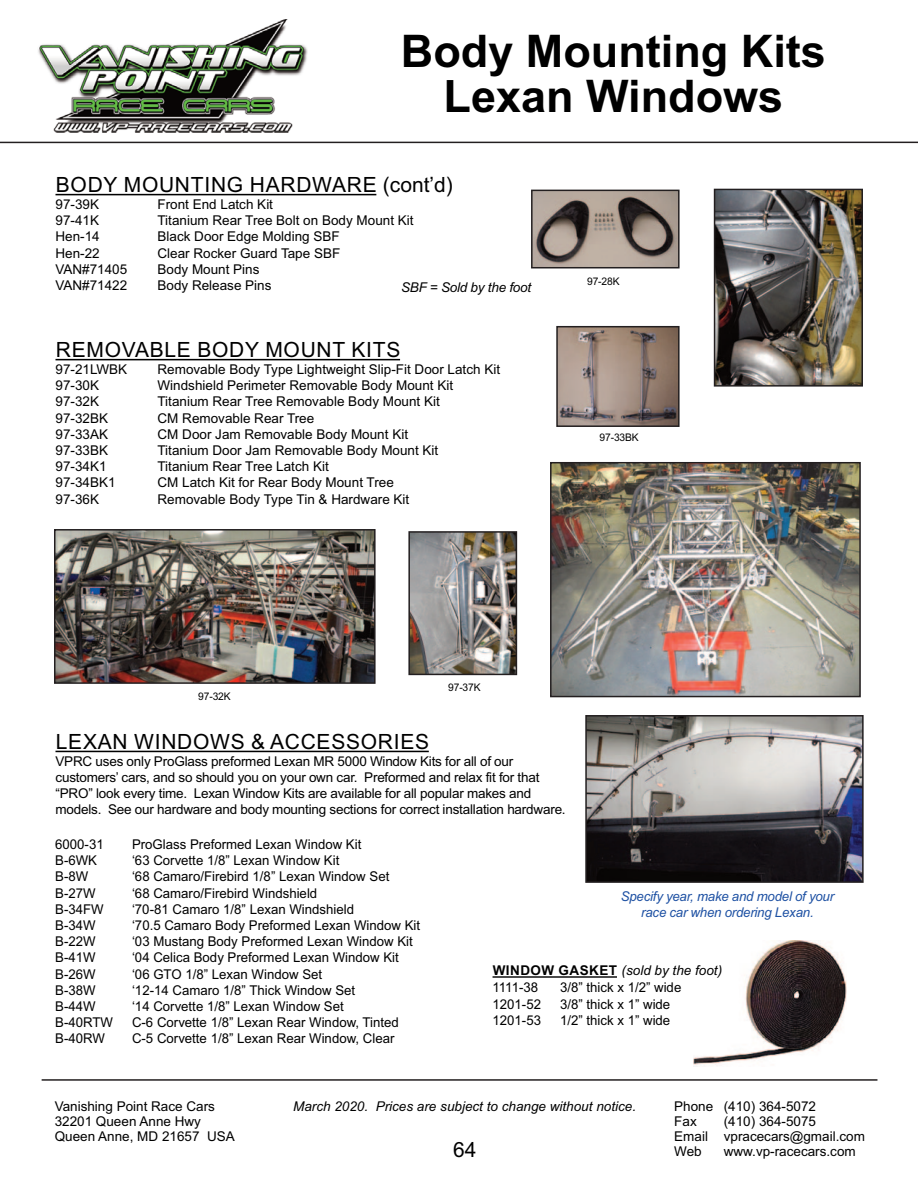
<style>
.page{position:relative;width:918px;height:1188px;background:#fff}
.page>*{position:absolute;margin:0;border:0;box-sizing:border-box;transform-origin:0 0}
.t1{font:700 45px/45px "Arial";color:#000;text-align:center}
.t2{font:21px "Arial";letter-spacing:.035em;color:#000}
.t3{font:13.5px/15px "Arial";color:#000}
.t4{font:italic 13.5px/17px "Arial";color:#000}
.t5{font:italic 13.5px/16.2px "Arial";letter-spacing:-.015em;color:#1e51a3;text-align:center}
.t6{font:10.5px "Arial";letter-spacing:-.015em;color:#000}
.s1{font-weight:700;font-style:normal}
.s2{font-style:normal}
</style>
<div class="page">
<hr style="left:0;top:142px;width:918px;height:1px;background:#231f20">
<img style="left:38px;top:19px;width:269px;height:113px">
<hr style="left:42px;top:1079px;width:835px;height:2px;background:#231f20">
<hr style="left:56px;top:194px;width:320px;height:1px;background:#000">
<img style="left:534px;top:193px;width:143px;height:72px">
<div style="left:531px;top:190px;width:149px;height:78px;border:2px solid #231f20"></div>
<hr style="left:56px;top:359px;width:344px;height:1px;background:#000">
<img style="left:553px;top:465px;width:305px;height:229px">
<div style="left:550px;top:462px;width:311px;height:235px;border:2px solid #231f20"></div>
<img style="left:411px;top:534px;width:103px;height:138px">
<div style="left:408px;top:531px;width:109px;height:144px;border:2px solid #231f20"></div>
<img style="left:559px;top:329px;width:118px;height:95px">
<div style="left:556px;top:326px;width:124px;height:101px;border:2px solid #231f20"></div>
<img style="left:57px;top:532px;width:316px;height:149px">
<div style="left:54px;top:529px;width:322px;height:155px;border:2px solid #231f20"></div>
<img style="left:717px;top:192px;width:143px;height:192px">
<div style="left:714px;top:189px;width:149px;height:198px;border:2px solid #231f20"></div>
<hr style="left:56px;top:751px;width:373px;height:1px;background:#000">
<img style="left:694px;top:941px;width:152px;height:126px">
<hr style="left:493px;top:976px;width:124px;height:2px;background:#000">
<img style="left:588px;top:718px;width:273px;height:162px">
<div style="left:585px;top:715px;width:279px;height:168px;border:2px solid #231f20"></div>
<h1 class="t1" style="left:401px;top:33px;width:426px">Body Mounting Kits<br>Lexan Windows</h1>
<h2 class="t2" style="left:56px;top:177px;width:399px">BODY MOUNTING HARDWARE (cont’d)</h2>
<p class="t3" style="left:55px;top:198px;width:45px">97-39K</p>
<p class="t3" style="left:158px;top:198px;width:117px">Front End Latch Kit</p>
<p class="t3" style="left:55px;top:214px;width:45px">97-41K</p>
<p class="t3" style="left:158px;top:214px;width:258px">Titanium Rear Tree Bolt on Body Mount Kit</p>
<p class="t3" style="left:55px;top:230px;width:46px">Hen-14</p>
<p class="t3" style="left:158px;top:230px;width:184px">Black Door Edge Molding SBF</p>
<p class="t3" style="left:55px;top:247px;width:46px">Hen-22</p>
<p class="t3" style="left:158px;top:247px;width:184px">Clear Rocker Guard Tape SBF</p>
<p class="t3" style="left:55px;top:263px;width:73px">VAN#71405</p>
<p class="t3" style="left:158px;top:263px;width:104px">Body Mount Pins</p>
<p class="t3" style="left:55px;top:279px;width:73px">VAN#71422</p>
<p class="t3" style="left:158px;top:279px;width:116px">Body Release Pins</p>
<p class="t4" style="left:401px;top:280px;width:132px">SBF = Sold by the foot</p>
<h2 class="t2" style="left:56px;top:342px;width:346px">REMOVABLE BODY MOUNT KITS</h2>
<p class="t3" style="left:55px;top:363px;width:73px">97-21LWBK</p>
<p class="t3" style="left:158px;top:363px;width:344px">Removable Body Type Lightweight Slip-Fit Door Latch Kit</p>
<p class="t3" style="left:55px;top:379px;width:45px">97-30K</p>
<p class="t3" style="left:158px;top:379px;width:297px">Windshield Perimeter Removable Body Mount Kit</p>
<p class="t3" style="left:55px;top:395px;width:45px">97-32K</p>
<p class="t3" style="left:158px;top:395px;width:284px">Titanium Rear Tree Removable Body Mount Kit</p>
<p class="t3" style="left:55px;top:412px;width:54px">97-32BK</p>
<p class="t3" style="left:158px;top:412px;width:158px">CM Removable Rear Tree</p>
<p class="t3" style="left:55px;top:428px;width:54px">97-33AK</p>
<p class="t3" style="left:158px;top:428px;width:252px">CM Door Jam Removable Body Mount Kit</p>
<p class="t3" style="left:55px;top:444px;width:54px">97-33BK</p>
<p class="t3" style="left:158px;top:444px;width:282px">Titanium Door Jam Removable Body Mount Kit</p>
<p class="t3" style="left:55px;top:460px;width:53px">97-34K1</p>
<p class="t3" style="left:158px;top:460px;width:173px">Titanium Rear Tree Latch Kit</p>
<p class="t3" style="left:55px;top:476px;width:62px">97-34BK1</p>
<p class="t3" style="left:158px;top:476px;width:238px">CM Latch Kit for Rear Body Mount Tree</p>
<p class="t3" style="left:55px;top:493px;width:45px">97-36K</p>
<p class="t3" style="left:158px;top:493px;width:253px">Removable Body Type Tin &amp; Hardware Kit</p>
<p class="t6" style="left:587px;top:277px;width:34px">97-28K</p>
<p class="t6" style="left:600px;top:433px;width:41px">97-33BK</p>
<p class="t6" style="left:198px;top:692px;width:34px">97-32K</p>
<p class="t6" style="left:448px;top:684px;width:34px">97-37K</p>
<h2 class="t2" style="left:56px;top:734px;width:375px">LEXAN WINDOWS &amp; ACCESSORIES</h2>
<p class="t3" style="left:55px;top:754px;width:512px;line-height:16.2px">VPRC uses only ProGlass preformed Lexan MR 5000 Window Kits for all of our customers’ cars, and so should you on your own car. Preformed and relax fit for that “PRO” look every time. Lexan Window Kits are available for all popular makes and models. See our hardware and body mounting sections for correct installation hardware.</p>
<p class="t3" style="left:55px;top:838px;width:50px">6000-31</p>
<p class="t3" style="left:132px;top:838px;width:231px">ProGlass Preformed Lexan Window Kit</p>
<p class="t3" style="left:55px;top:854px;width:43px">B-6WK</p>
<p class="t3" style="left:132px;top:854px;width:209px">‘63 Corvette 1/8” Lexan Window Kit</p>
<p class="t3" style="left:55px;top:870px;width:35px">B-8W</p>
<p class="t3" style="left:132px;top:870px;width:259px">‘68 Camaro/Firebird 1/8” Lexan Window Set</p>
<p class="t3" style="left:55px;top:887px;width:42px">B-27W</p>
<p class="t3" style="left:132px;top:887px;width:187px">‘68 Camaro/Firebird Windshield</p>
<p class="t3" style="left:55px;top:903px;width:50px">B-34FW</p>
<p class="t3" style="left:132px;top:903px;width:224px">‘70-81 Camaro 1/8” Lexan Windshield</p>
<p class="t3" style="left:55px;top:919px;width:42px">B-34W</p>
<p class="t3" style="left:132px;top:919px;width:290px">‘70.5 Camaro Body Preformed Lexan Window Kit</p>
<p class="t3" style="left:55px;top:935px;width:42px">B-22W</p>
<p class="t3" style="left:132px;top:935px;width:282px">‘03 Mustang Body Preformed Lexan Window Kit</p>
<p class="t3" style="left:55px;top:951px;width:42px">B-41W</p>
<p class="t3" style="left:132px;top:951px;width:268px">‘04 Celica Body Preformed Lexan Window Kit</p>
<p class="t3" style="left:55px;top:968px;width:42px">B-26W</p>
<p class="t3" style="left:132px;top:968px;width:192px">‘06 GTO 1/8” Lexan Window Set</p>
<p class="t3" style="left:55px;top:984px;width:42px">B-38W</p>
<p class="t3" style="left:132px;top:984px;width:225px">‘12-14 Camaro 1/8” Thick Window Set</p>
<p class="t3" style="left:55px;top:1000px;width:42px">B-44W</p>
<p class="t3" style="left:132px;top:1000px;width:213px">‘14 Corvette 1/8” Lexan Window Set</p>
<p class="t3" style="left:55px;top:1016px;width:59px">B-40RTW</p>
<p class="t3" style="left:132px;top:1016px;width:268px">C-6 Corvette 1/8” Lexan Rear Window, Tinted</p>
<p class="t3" style="left:55px;top:1032px;width:51px">B-40RW</p>
<p class="t3" style="left:132px;top:1032px;width:264px">C-5 Corvette 1/8” Lexan Rear Window, Clear</p>
<p class="t5" style="left:621px;top:890px;width:215px">Specify year, make and model of your race car when ordering Lexan.</p>
<p class="t4" style="left:493px;top:964px;width:231px"><span class="s1">WINDOW GASKET</span> (sold by the foot)<br><span class="s2">1111-38</span></p>
<p class="t3" style="left:560px;top:981px;width:123px">3/8” thick x 1/2” wide</p>
<p class="t3" style="left:493px;top:998px;width:50px">1201-52</p>
<p class="t3" style="left:560px;top:998px;width:112px">3/8” thick x 1” wide</p>
<p class="t3" style="left:493px;top:1014px;width:50px">1201-53</p>
<p class="t3" style="left:560px;top:1014px;width:112px">1/2” thick x 1” wide</p>
<p class="t3" style="left:55px;top:1101px;width:182px">Vanishing Point Race Cars<br>32201 Queen Anne Hwy<br>Queen Anne, MD 21657 USA</p>
<p class="t3" style="left:674px;top:1101px;width:143px">Phone (410) 364-5072<br>Fax</p>
<p class="t4" style="left:293px;top:1100px;width:344px">March 2020. Prices are subject to change without notice.</p>
<h2 class="t2" style="left:453px;top:1142px;width:25px">64</h2>
<p class="t3" style="left:674px;top:1116px;width:192px;text-indent:50px">(410) 364-5075<br>Email vpracecars@gmail.com<br>Web</p>
<p class="t3" style="left:724px;top:1146px;width:134px">www.vp-racecars.com</p>
</div>
